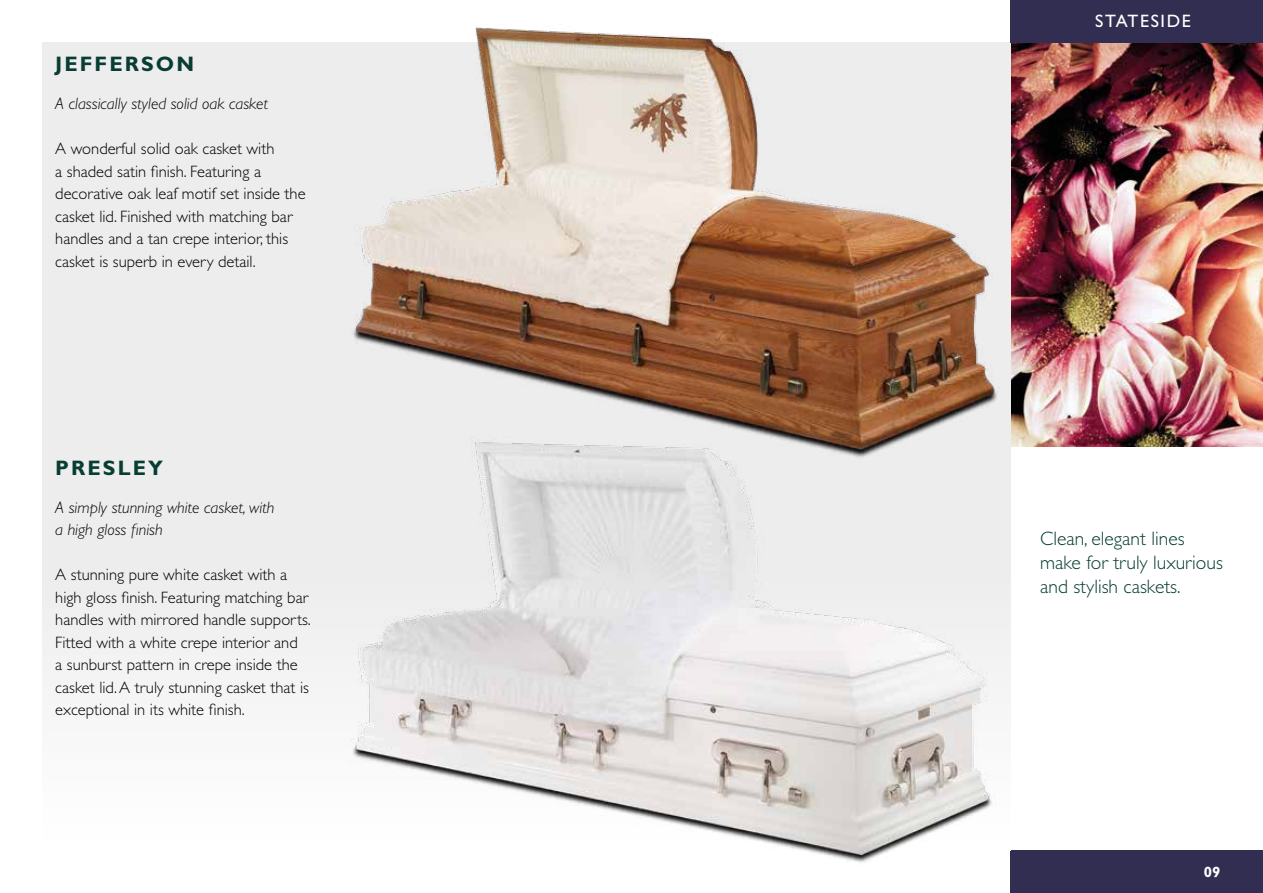
<style>
.page{position:relative;width:1263px;height:893px;background:#fff}
.page>*{position:absolute;margin:0;border:0;box-sizing:border-box;transform-origin:0 0}
.t1{font:700 21px "Gill Sans Std";letter-spacing:.1em;color:#083d33}
.t2{font:300 19.5px/24px "Gill Sans Std";color:#083d33}
.t3{font:18px "Gill Sans Std";letter-spacing:.09em;color:#fff}
.t4{font:300 16.5px/22.5px "Gill Sans Std";color:#000}
.t5{font:italic 300 16.5px/22.5px "Gill Sans Std";color:#000}
.t6{font:700 15px "Gill Sans Std";color:#fff}
</style>
<div class="page">
<div style="left:1010px;top:850px;width:253px;height:43px;background:#312e51"></div>
<img style="left:1010px;top:43px;width:253px;height:403px">
<div style="left:43px;top:43px;width:967px;height:807px;background:linear-gradient(to bottom,#e9e9e9,#f7f7f7)"></div>
<div style="left:1010px;top:0;width:253px;height:43px;background:#312e51"></div>
<img style="left:302px;top:26px;width:708px;height:376px">
<img style="left:298px;top:402px;width:712px;height:461px">
<p class="t1" style="left:55px;top:51px;width:140px">JEFFERSON</p>
<p class="t5" style="left:55px;top:92px;width:214px">A classically styled solid oak casket</p>
<p class="t4" style="left:55px;top:137px;width:252px">A wonderful solid oak casket with<br>a shaded satin finish. Featuring a decorative oak leaf motif set inside the casket lid. Finished with matching bar handles and a tan crepe interior, this casket is superb in every detail.</p>
<p class="t1" style="left:55px;top:455px;width:109px">PRESLEY</p>
<p class="t5" style="left:55px;top:496px;width:221px">A simply stunning white casket, with a high gloss finish</p>
<p class="t4" style="left:55px;top:564px;width:257px">A stunning pure white casket with a high gloss finish. Featuring matching bar handles with mirrored handle supports.<br>Fitted with a white crepe interior and<br>a sunburst pattern in crepe inside the casket lid. A truly stunning casket that is exceptional in its white finish.</p>
<p class="t3" style="left:1095px;top:11px;width:97px">STATESIDE</p>
<p class="t2" style="left:1040px;top:526px;width:184px">Clean, elegant lines make for truly luxurious and stylish caskets.</p>
<p class="t6" style="left:1204px;top:863px;width:18px">09</p>
</div>
